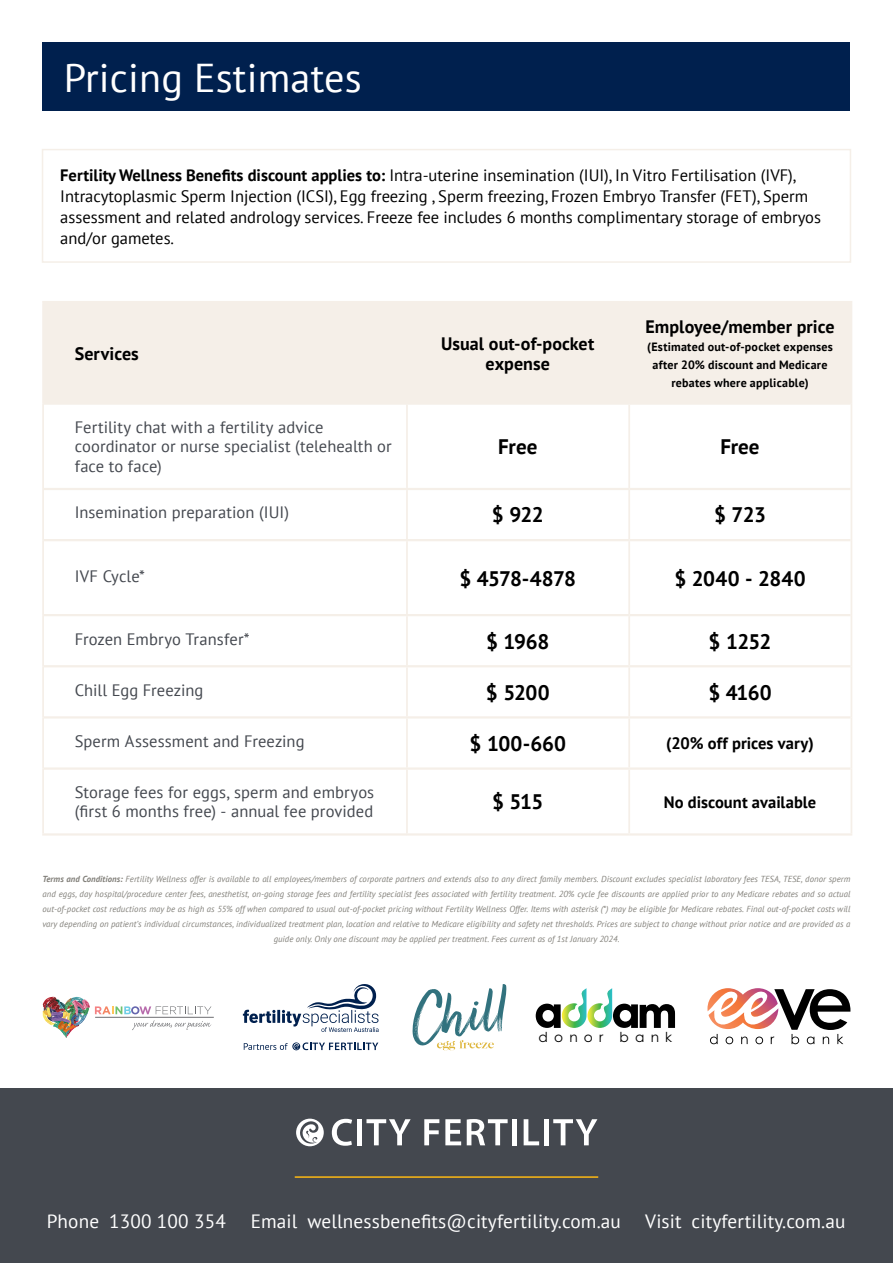
<style>
.page{position:relative;width:893px;height:1263px;background:#fff}
.page>*{position:absolute;margin:0;border:0;box-sizing:border-box;transform-origin:0 0}
.t1{font:40.2px "PT Sans";letter-spacing:.005em;color:#fff}
.t2{font:700 21px "PT Sans";letter-spacing:-.025em;color:#000}
.t3{font:700 21px "PT Sans";letter-spacing:.01em;color:#000}
.t4{font:19.2px "PT Sans";letter-spacing:.01em;color:#fff}
.t5{font:700 18px/20.1px "PT Sans";letter-spacing:.005em;color:#000;text-align:center}
.t6{font:16.5px/21px "PT Sans";color:#000}
.t7{font:16.5px/19.5px "PT Sans";letter-spacing:.005em;color:#44484f}
.t8{font:700 16.5px "PT Sans";color:#000}
.t9{font:13.8px "Century Gothic";letter-spacing:.45em;color:#000}
.t10{font:700 12px/18px "PT Sans";letter-spacing:.02em;color:#000;text-align:center}
.t11{font:italic 8.7px/15px "PT Sans";letter-spacing:.005em;color:#82807a;text-align:center}
.s1{font-weight:700}
</style>
<div class="page">
<div style="left:0;top:1088px;width:893px;height:175px;background:#44484f"></div>
<div style="left:43px;top:43px;width:807px;height:68px;background:#00204e"></div>
<div style="left:44px;top:303px;width:807px;height:99px;background:#f5efe8"></div>
<hr style="left:42px;top:301px;width:365px;height:2px;background:#f5efe8">
<hr style="left:407px;top:301px;width:222px;height:2px;background:#f5efe8">
<hr style="left:629px;top:301px;width:223px;height:2px;background:#f5efe8">
<hr style="left:44px;top:402px;width:363px;height:3px;background:#f5efe8">
<hr style="left:407px;top:402px;width:222px;height:3px;background:#f5efe8">
<hr style="left:629px;top:402px;width:222px;height:3px;background:#f5efe8">
<hr style="left:42px;top:303px;width:2px;height:101px;background:#f5efe8">
<hr style="left:406px;top:303px;width:2px;height:99px;background:#f5efe8">
<hr style="left:628px;top:303px;width:2px;height:99px;background:#f5efe8">
<hr style="left:851px;top:303px;width:1px;height:101px;background:#f5efe8">
<hr style="left:42px;top:404px;width:2px;height:85px;background:#f5efe8">
<hr style="left:406px;top:405px;width:2px;height:83px;background:#f5efe8">
<hr style="left:628px;top:405px;width:2px;height:83px;background:#f5efe8">
<hr style="left:851px;top:404px;width:1px;height:85px;background:#f5efe8">
<hr style="left:42px;top:489px;width:2px;height:51px;background:#f5efe8">
<hr style="left:406px;top:490px;width:2px;height:49px;background:#f5efe8">
<hr style="left:628px;top:490px;width:2px;height:49px;background:#f5efe8">
<hr style="left:851px;top:489px;width:1px;height:51px;background:#f5efe8">
<hr style="left:42px;top:540px;width:2px;height:75px;background:#f5efe8">
<hr style="left:406px;top:541px;width:2px;height:73px;background:#f5efe8">
<hr style="left:628px;top:541px;width:2px;height:73px;background:#f5efe8">
<hr style="left:851px;top:540px;width:1px;height:75px;background:#f5efe8">
<hr style="left:42px;top:615px;width:2px;height:51px;background:#f5efe8">
<hr style="left:406px;top:616px;width:2px;height:49px;background:#f5efe8">
<hr style="left:628px;top:616px;width:2px;height:49px;background:#f5efe8">
<hr style="left:851px;top:615px;width:1px;height:51px;background:#f5efe8">
<hr style="left:42px;top:666px;width:2px;height:51px;background:#f5efe8">
<hr style="left:406px;top:667px;width:2px;height:49px;background:#f5efe8">
<hr style="left:628px;top:667px;width:2px;height:49px;background:#f5efe8">
<hr style="left:851px;top:666px;width:1px;height:51px;background:#f5efe8">
<hr style="left:42px;top:717px;width:2px;height:51px;background:#f5efe8">
<hr style="left:406px;top:718px;width:2px;height:49px;background:#f5efe8">
<hr style="left:628px;top:718px;width:2px;height:49px;background:#f5efe8">
<hr style="left:851px;top:717px;width:1px;height:51px;background:#f5efe8">
<hr style="left:42px;top:768px;width:2px;height:65px;background:#f5efe8">
<hr style="left:406px;top:770px;width:2px;height:63px;background:#f5efe8">
<hr style="left:628px;top:770px;width:2px;height:63px;background:#f5efe8">
<hr style="left:851px;top:768px;width:1px;height:65px;background:#f5efe8">
<hr style="left:44px;top:488px;width:363px;height:2px;background:#f5efe8">
<hr style="left:407px;top:488px;width:222px;height:2px;background:#f5efe8">
<hr style="left:629px;top:488px;width:222px;height:2px;background:#f5efe8">
<hr style="left:44px;top:539px;width:363px;height:2px;background:#f5efe8">
<hr style="left:407px;top:539px;width:222px;height:2px;background:#f5efe8">
<hr style="left:629px;top:539px;width:222px;height:2px;background:#f5efe8">
<hr style="left:44px;top:614px;width:363px;height:2px;background:#f5efe8">
<hr style="left:407px;top:614px;width:222px;height:2px;background:#f5efe8">
<hr style="left:629px;top:614px;width:222px;height:2px;background:#f5efe8">
<hr style="left:44px;top:665px;width:363px;height:2px;background:#f5efe8">
<hr style="left:407px;top:665px;width:222px;height:2px;background:#f5efe8">
<hr style="left:629px;top:665px;width:222px;height:2px;background:#f5efe8">
<hr style="left:44px;top:716px;width:363px;height:2px;background:#f5efe8">
<hr style="left:407px;top:716px;width:222px;height:2px;background:#f5efe8">
<hr style="left:629px;top:716px;width:222px;height:2px;background:#f5efe8">
<hr style="left:44px;top:767px;width:363px;height:3px;background:#f5efe8">
<hr style="left:407px;top:767px;width:222px;height:3px;background:#f5efe8">
<hr style="left:629px;top:767px;width:222px;height:3px;background:#f5efe8">
<hr style="left:42px;top:833px;width:365px;height:2px;background:#f5efe8">
<hr style="left:407px;top:833px;width:222px;height:2px;background:#f5efe8">
<hr style="left:629px;top:833px;width:223px;height:2px;background:#f5efe8">
<div style="left:42px;top:149px;width:809px;height:114px;border:2px solid #f5efe8"></div>
<hr style="left:95px;top:1017px;width:119px;height:1px;background:#6d6e71">
<img style="left:43px;top:997px;width:168px;height:41px">
<svg style="left:243px;top:984px;width:136px;height:48px"></svg>
<svg style="left:244px;top:1042px;width:134px;height:8px"></svg>
<svg style="left:413px;top:984px;width:93px;height:66px"></svg>
<svg style="left:536px;top:988px;width:139px;height:40px"></svg>
<svg style="left:707px;top:988px;width:143px;height:56px"></svg>
<svg style="left:332px;top:1119px;width:20px;height:27px"></svg>
<div style="left:357px;top:1119px;width:5px;height:26px;background:#fff"></div>
<svg style="left:366px;top:1119px;width:45px;height:26px"></svg>
<svg style="left:424px;top:1119px;width:15px;height:26px"></svg>
<svg style="left:445px;top:1119px;width:16px;height:26px"></svg>
<svg style="left:467px;top:1119px;width:41px;height:26px"></svg>
<div style="left:512px;top:1119px;width:5px;height:26px;background:#fff"></div>
<svg style="left:524px;top:1119px;width:15px;height:26px"></svg>
<div style="left:544px;top:1119px;width:5px;height:26px;background:#fff"></div>
<svg style="left:553px;top:1119px;width:44px;height:26px"></svg>
<svg style="left:296px;top:1119px;width:28px;height:27px"></svg>
<hr style="left:295px;top:1176px;width:303px;height:2px;background:#fdb913">
<h1 class="t1" style="left:64px;top:52px;width:299px">Pricing Estimates</h1>
<p class="t6" style="left:60px;top:164px;width:762px"><span class="s1">Fertility Wellness Benefits discount applies to:</span> Intra-uterine insemination (IUI), In Vitro Fertilisation (IVF), Intracytoplasmic Sperm Injection (ICSI), Egg freezing , Sperm freezing, Frozen Embryo Transfer (FET), Sperm assessment and related andrology services. Freeze fee includes 6 months complimentary storage of embryos and/or gametes.</p>
<h3 class="t5" style="left:75px;top:343px;width:66px">Services</h3>
<h3 class="t5" style="left:441px;top:333px;width:155px">Usual out-of-pocket expense</h3>
<h3 class="t5" style="left:645px;top:316px;width:190px">Employee/member price</h3>
<h3 class="t10" style="left:647px;top:337px;width:187px">(Estimated out-of-pocket expenses after 20% discount and Medicare rebates where applicable)</h3>
<h3 class="t7" style="left:75px;top:417px;width:319px">Fertility chat with a fertility advice coordinator or nurse specialist (telehealth or face to face)</h3>
<h2 class="t2" style="left:498px;top:433px;width:41px">Free</h2>
<h2 class="t2" style="left:720px;top:433px;width:41px">Free</h2>
<h3 class="t7" style="left:75px;top:502px;width:216px">Insemination preparation (IUI)</h3>
<h2 class="t2" style="left:492px;top:501px;width:53px">$ 922</h2>
<h2 class="t2" style="left:714px;top:501px;width:53px">$ 723</h2>
<h3 class="t7" style="left:75px;top:566px;width:72px">IVF Cycle*</h3>
<h2 class="t2" style="left:459px;top:564px;width:118px">$ 4578-4878</h2>
<h2 class="t3" style="left:674px;top:564px;width:133px">$ 2040 - 2840</h2>
<h3 class="t7" style="left:75px;top:629px;width:176px">Frozen Embryo Transfer*</h3>
<h2 class="t2" style="left:486px;top:627px;width:65px">$ 1968</h2>
<h2 class="t2" style="left:709px;top:627px;width:64px">$ 1252</h2>
<h3 class="t7" style="left:75px;top:680px;width:130px">Chill Egg Freezing</h3>
<h2 class="t2" style="left:486px;top:678px;width:65px">$ 5200</h2>
<h2 class="t2" style="left:708px;top:678px;width:65px">$ 4160</h2>
<h3 class="t7" style="left:75px;top:731px;width:231px">Sperm Assessment and Freezing</h3>
<h2 class="t2" style="left:470px;top:729px;width:98px">$ 100-660</h2>
<h3 class="t8" style="left:666px;top:732px;width:149px">(20% off prices vary)</h3>
<h3 class="t7" style="left:75px;top:782px;width:301px">Storage fees for eggs, sperm and embryos (first 6 months free) - annual fee provided</h3>
<h2 class="t2" style="left:492px;top:788px;width:53px">$ 515</h2>
<h3 class="t8" style="left:664px;top:791px;width:154px">No discount available</h3>
<p class="t11" style="left:43px;top:871px;width:809px"><span class="s1">Terms and Conditions:</span> Fertility Wellness offer is available to all employees/members of corporate partners and extends also to any direct family members. Discount excludes specialist laboratory fees TESA, TESE, donor sperm and eggs, day hospital/procedure center fees, anesthetist, on-going storage fees and fertility specialist fees associated with fertility treatment. 20% cycle fee discounts are applied prior to any Medicare rebates and so actual out-of-pocket cost reductions may be as high as 55% off when compared to usual out-of-pocket pricing without Fertility Wellness Offer. Items with asterisk (*) may be eligible for Medicare rebates. Final out-of-pocket costs will vary depending on patient’s individual circumstances, individualized treatment plan, location and relative to Medicare eligibility and safety net thresholds. Prices are subject to change without prior notice and are provided as a guide only. Only one discount may be applied per treatment. Fees current as of 1st January 2024.</p>
<h3 class="t9" style="left:538px;top:1027px;width:135px">donor bank</h3>
<h3 class="t4" style="left:47px;top:1208px;width:181px">Phone 1300 100 354</h3>
<h3 class="t4" style="left:251px;top:1208px;width:372px">Email wellnessbenefits@cityfertility.com.au</h3>
<h3 class="t4" style="left:645px;top:1208px;width:202px">Visit cityfertility.com.au</h3>
</div>
